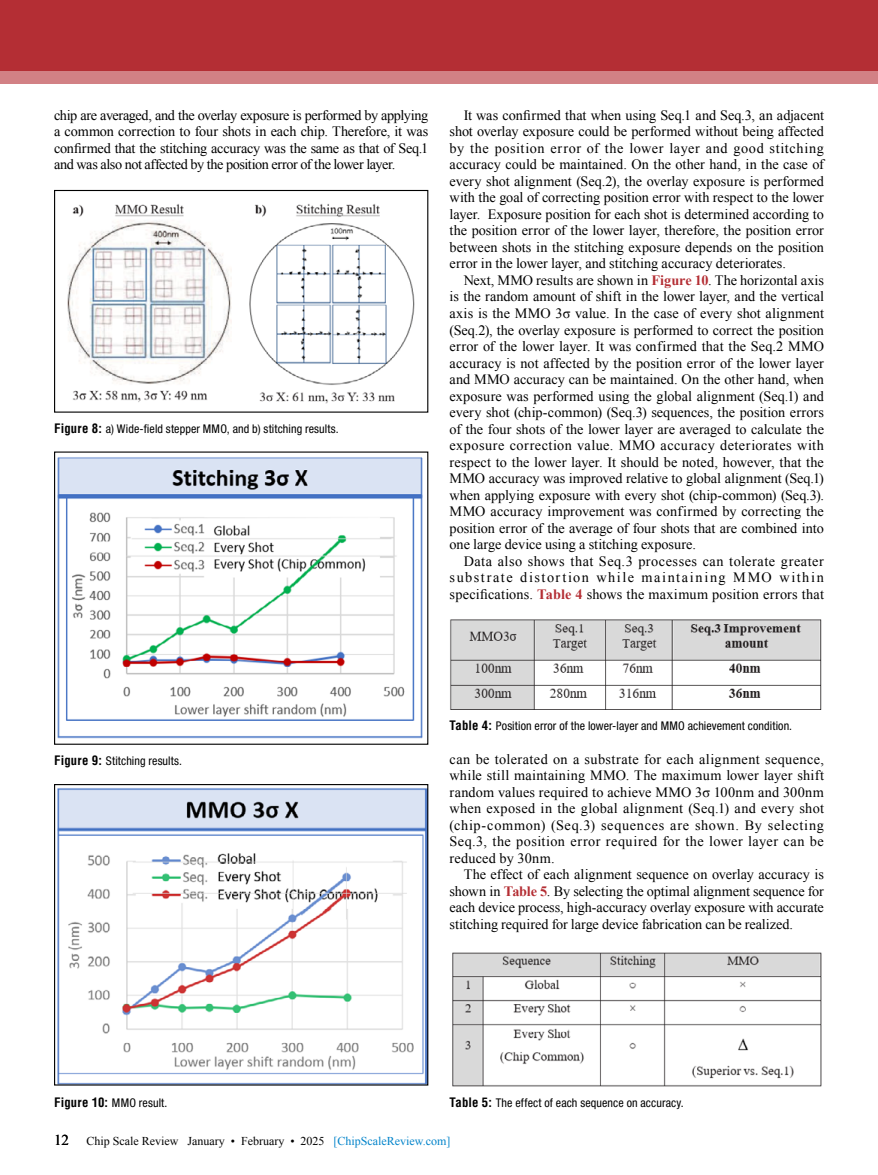
<style>
.page{position:relative;width:878px;height:1175px;background:#fff}
.page>*{position:absolute;margin:0;border:0;box-sizing:border-box;transform-origin:0 0}
.t1{font:14.25px/16.5px "Times New Roman";color:#000;text-align:justify}
.t2{font:condensed 12px "Helvetica Neue LT Std";letter-spacing:.01em;color:#000}
.t3{font:12px "Times New Roman";color:#000}
.s1{font-weight:700;color:#b42e34}
.s2{font-family:"Helvetica LT Std";font-weight:700;font-size:12.75px}
.s3{font-size:15px}
.s4{color:#0083ca}
</style>
<div class="page">
<div style="left:0;top:0;width:878px;height:70px;background:#b42e34"></div>
<div style="left:0;top:70px;width:878px;height:13px;background:#d28185"></div>
<img style="left:57px;top:788px;width:369px;height:295px">
<div style="left:54px;top:784px;width:374px;height:301px;border:1px solid #000"></div>
<img style="left:67px;top:203px;width:348px;height:201px">
<div style="left:54px;top:190px;width:374px;height:222px;border:1px solid #000"></div>
<img style="left:57px;top:457px;width:366px;height:282px">
<div style="left:54px;top:451px;width:374px;height:293px;border:1px solid #000"></div>
<img style="left:450px;top:619px;width:372px;height:90px">
<img style="left:452px;top:952px;width:370px;height:134px">
<p class="t1" style="left:54px;top:107px;width:376px">chip are averaged, and the overlay exposure is performed by applying a common correction to four shots in each chip. Therefore, it was confirmed that the stitching accuracy was the same as that of Seq.1 and was also not affected by the position error of the lower layer.</p>
<p class="t1" style="left:449px;top:107px;width:376px;text-indent:14px">It was confirmed that when using Seq.1 and Seq.3, an adjacent shot overlay exposure could be performed without being affected by the position error of the lower layer and good stitching accuracy could be maintained. On the other hand, in the case of every shot alignment (Seq.2), the overlay exposure is performed with the goal of correcting position error with respect to the lower layer. Exposure position for each shot is determined according to the position error of the lower layer, therefore, the position error between shots in the stitching exposure depends on the position error in the lower layer, and stitching accuracy deteriorates.</p>
<p class="t1" style="left:449px;top:272px;width:376px;text-indent:14px">Next, MMO results are shown in <span class="s1">Figure 10</span>. The horizontal axis is the random amount of shift in the lower layer, and the vertical axis is the MMO 3σ value. In the case of every shot alignment (Seq.2), the overlay exposure is performed to correct the position error of the lower layer. It was confirmed that the Seq.2 MMO accuracy is not affected by the position error of the lower layer and MMO accuracy can be maintained. On the other hand, when exposure was performed using the global alignment (Seq.1) and every shot (chip-common) (Seq.3) sequences, the position errors of the four shots of the lower layer are averaged to calculate the exposure correction value. MMO accuracy deteriorates with respect to the lower layer. It should be noted, however, that the MMO accuracy was improved relative to global alignment (Seq.1) when applying exposure with every shot (chip-common) (Seq.3).<br>MMO accuracy improvement was confirmed by correcting the position error of the average of four shots that are combined into one large device using a stitching exposure.</p>
<p class="t1" style="left:449px;top:552px;width:376px;text-indent:14px">Data also shows that Seq.3 processes can tolerate greater substrate distortion while maintaining MMO within specifications. <span class="s1">Table 4</span> shows the maximum position errors that</p>
<p class="t2" style="left:54px;top:421px;width:286px"><span class="s2">Figure 8:</span> a) Wide-field stepper MMO, and b) stitching results.</p>
<p class="t2" style="left:54px;top:754px;width:130px"><span class="s2">Figure 9:</span> Stitching results.</p>
<p class="t2" style="left:54px;top:1095px;width:115px"><span class="s2">Figure 10:</span> MMO result.</p>
<p class="t2" style="left:449px;top:718px;width:344px"><span class="s2">Table 4:</span> Position error of the lower-layer and MMO achievement condition.</p>
<p class="t1" style="left:449px;top:750px;width:376px">can be tolerated on a substrate for each alignment sequence, while still maintaining MMO. The maximum lower layer shift random values required to achieve MMO 3σ 100nm and 300nm when exposed in the global alignment (Seq.1) and every shot (chip-common) (Seq.3) sequences are shown. By selecting Seq.3, the position error required for the lower layer can be reduced by 30nm.</p>
<p class="t1" style="left:449px;top:866px;width:376px;text-indent:14px">The effect of each alignment sequence on overlay accuracy is shown in <span class="s1">Table 5</span>. By selecting the optimal alignment sequence for each device process, high-accuracy overlay exposure with accurate stitching required for large device fabrication can be realized.</p>
<p class="t2" style="left:449px;top:1095px;width:236px"><span class="s2">Table 5:</span> The effect of each sequence on accuracy.</p>
<p class="t3" style="left:54px;top:1132px;width:398px"><span class="s3">12</span> Chip Scale Review January • February • 2025 <span class="s4">[ChipScaleReview.com]</span></p>
</div>
